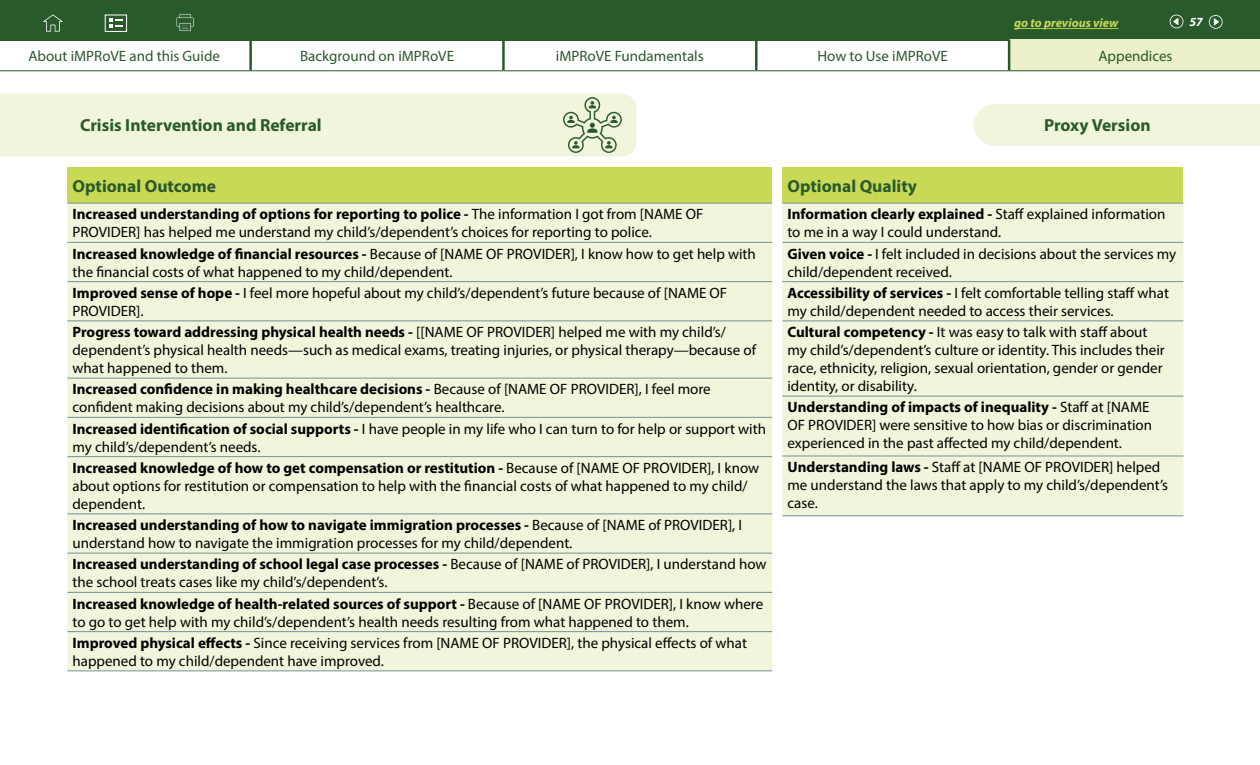
<style>
.page{position:relative;width:1260px;height:765px;background:#fff}
.page>*{position:absolute;margin:0;border:0;box-sizing:border-box;transform-origin:0 0}
.t1{font:700 17.5px "Myriad Pro";color:#295a2c}
.t2{font:15px/18px "Myriad Pro";color:#000}
.t3{font:15px "Myriad Pro";color:#295a2c}
.t4{font:italic 700 12.5px "Myriad Pro";color:#c9d955}
.t5{font:italic 700 12.5px "Myriad Pro";color:#fff}
.s1{font-weight:700}
</style>
<div class="page">
<div style="left:68px;top:168px;width:704px;height:35px;background:#c9d955"></div>
<div style="left:68px;top:204px;width:704px;height:467px;background:#f1f5db"></div>
<hr style="left:68px;top:203px;width:704px;height:1px;background:#749199">
<hr style="left:68px;top:242px;width:704px;height:1px;background:#749199">
<hr style="left:68px;top:281px;width:704px;height:1px;background:#749199">
<hr style="left:68px;top:321px;width:704px;height:1px;background:#749199">
<hr style="left:68px;top:378px;width:704px;height:1px;background:#749199">
<hr style="left:68px;top:417px;width:704px;height:1px;background:#749199">
<hr style="left:68px;top:456px;width:704px;height:1px;background:#749199">
<hr style="left:68px;top:514px;width:704px;height:1px;background:#749199">
<hr style="left:68px;top:553px;width:704px;height:1px;background:#749199">
<hr style="left:68px;top:592px;width:704px;height:1px;background:#749199">
<hr style="left:68px;top:631px;width:704px;height:1px;background:#749199">
<hr style="left:68px;top:671px;width:704px;height:1px;background:#749199">
<div style="left:0;top:0;width:1260px;height:41px;background:#295a2c"></div>
<div style="left:105px;top:15px;width:22px;height:17px;border:1px solid #fff"></div>
<svg style="left:109px;top:18px;width:14px;height:10px"></svg>
<svg style="left:176px;top:13px;width:19px;height:18px"></svg>
<hr style="left:1014px;top:28px;width:104px;height:1px;background:#c9d955">
<div style="left:1009px;top:40px;width:251px;height:31px;background:#ecf1cb"></div>
<hr style="left:0;top:70px;width:251px;height:1px;background:#295a2c">
<hr style="left:249px;top:40px;width:3px;height:30px;background:#295a2c">
<hr style="left:251px;top:70px;width:252px;height:1px;background:#295a2c">
<hr style="left:502px;top:40px;width:3px;height:30px;background:#295a2c">
<hr style="left:755px;top:40px;width:3px;height:30px;background:#295a2c">
<hr style="left:503px;top:70px;width:253px;height:1px;background:#295a2c">
<hr style="left:756px;top:70px;width:253px;height:1px;background:#295a2c">
<hr style="left:1008px;top:40px;width:2px;height:30px;background:#295a2c">
<hr style="left:1009px;top:70px;width:251px;height:1px;background:#295a2c">
<div style="left:0;top:94px;width:636px;height:63px;background:#f1f5db"></div>
<svg style="left:562px;top:97px;width:60px;height:56px;background:#c9d6b8"></svg>
<div style="left:974px;top:104px;width:286px;height:42px;background:#f1f5db"></div>
<svg style="left:1170px;top:15px;width:13px;height:13px"></svg>
<svg style="left:1209px;top:15px;width:14px;height:14px"></svg>
<svg style="left:43px;top:14px;width:20px;height:18px"></svg>
<div style="left:782px;top:168px;width:401px;height:35px;background:#c9d955"></div>
<div style="left:782px;top:204px;width:401px;height:312px;background:#f1f5db"></div>
<hr style="left:782px;top:203px;width:401px;height:1px;background:#749199">
<hr style="left:782px;top:242px;width:401px;height:1px;background:#749199">
<hr style="left:782px;top:281px;width:401px;height:1px;background:#749199">
<hr style="left:782px;top:321px;width:401px;height:1px;background:#749199">
<hr style="left:782px;top:396px;width:401px;height:1px;background:#749199">
<hr style="left:782px;top:456px;width:401px;height:1px;background:#749199">
<hr style="left:782px;top:516px;width:401px;height:1px;background:#749199">
<p class="t4" style="left:1014px;top:15px;width:105px">go to previous view</p>
<p class="t3" style="left:28px;top:46px;width:193px">About iMPRoVE and this Guide</p>
<p class="t3" style="left:300px;top:46px;width:156px">Background on iMPRoVE</p>
<p class="t3" style="left:556px;top:46px;width:149px">iMPRoVE Fundamentals</p>
<p class="t3" style="left:818px;top:46px;width:132px">How to Use iMPRoVE</p>
<p class="t3" style="left:1098px;top:46px;width:76px">Appendices</p>
<p class="t5" style="left:1189px;top:14px;width:15px">57</p>
<p class="t1" style="left:80px;top:113px;width:243px">Crisis Intervention and Referral</p>
<p class="t1" style="left:1044px;top:113px;width:108px">Proxy Version</p>
<h5 class="t1" style="left:72px;top:175px;width:145px">Optional Outcome</h5>
<p class="t2" style="left:72px;top:205px;width:632px"><span class="s1">Increased understanding of options for reporting to police -</span> The information I got from [NAME OF<br>PROVIDER] has helped me understand my child’s/dependent’s choices for reporting to police.</p>
<p class="t2" style="left:72px;top:244px;width:685px"><span class="s1">Increased knowledge of financial resources -</span> Because of [NAME OF PROVIDER], I know how to get help with the financial costs of what happened to my child/dependent.</p>
<p class="t2" style="left:72px;top:284px;width:656px"><span class="s1">Improved sense of hope -</span> I feel more hopeful about my child’s/dependent’s future because of [NAME OF<br>PROVIDER].</p>
<p class="t2" style="left:72px;top:323px;width:685px"><span class="s1">Progress toward addressing physical health needs -</span> [[NAME OF PROVIDER] helped me with my child’s/ dependent’s physical health needs—such as medical exams, treating injuries, or physical therapy—because of what happened to them.</p>
<p class="t2" style="left:72px;top:380px;width:640px"><span class="s1">Increased confidence in making healthcare decisions -</span> Because of [NAME OF PROVIDER], I feel more confident making decisions about my child’s/dependent’s healthcare.</p>
<p class="t2" style="left:72px;top:419px;width:695px"><span class="s1">Increased identification of social supports -</span> I have people in my life who I can turn to for help or support with my child’s/dependent’s needs.</p>
<p class="t2" style="left:72px;top:459px;width:688px"><span class="s1">Increased knowledge of how to get compensation or restitution -</span> Because of [NAME OF PROVIDER], I know about options for restitution or compensation to help with the financial costs of what happened to my child/ dependent.</p>
<p class="t2" style="left:72px;top:516px;width:671px"><span class="s1">Increased understanding of how to navigate immigration processes -</span> Because of [NAME of PROVIDER], I understand how to navigate the immigration processes for my child/dependent.</p>
<p class="t2" style="left:72px;top:555px;width:696px"><span class="s1">Increased understanding of school legal case processes -</span> Because of [NAME of PROVIDER], I understand how the school treats cases like my child’s/dependent’s.</p>
<p class="t2" style="left:72px;top:594px;width:692px"><span class="s1">Increased knowledge of health-related sources of support -</span> Because of [NAME OF PROVIDER], I know where to go to get help with my child’s/dependent’s health needs resulting from what happened to them.</p>
<p class="t2" style="left:72px;top:634px;width:676px"><span class="s1">Improved physical effects -</span> Since receiving services from [NAME OF PROVIDER], the physical effects of what happened to my child/dependent have improved.</p>
<h5 class="t1" style="left:787px;top:175px;width:131px">Optional Quality</h5>
<p class="t2" style="left:787px;top:205px;width:380px"><span class="s1">Information clearly explained -</span> Staff explained information to me in a way I could understand.</p>
<p class="t2" style="left:787px;top:244px;width:390px"><span class="s1">Given voice -</span> I felt included in decisions about the services my child/dependent received.</p>
<p class="t2" style="left:787px;top:284px;width:383px"><span class="s1">Accessibility of services -</span> I felt comfortable telling staff what my child/dependent needed to access their services.</p>
<p class="t2" style="left:787px;top:323px;width:379px"><span class="s1">Cultural competency -</span> It was easy to talk with staff about my child’s/dependent’s culture or identity. This includes their race, ethnicity, religion, sexual orientation, gender or gender identity, or disability.</p>
<p class="t2" style="left:787px;top:398px;width:366px"><span class="s1">Understanding of impacts of inequality -</span> Staff at [NAME<br>OF PROVIDER] were sensitive to how bias or discrimination experienced in the past affected my child/dependent.</p>
<p class="t2" style="left:787px;top:458px;width:382px"><span class="s1">Understanding laws -</span> Staff at [NAME OF PROVIDER] helped me understand the laws that apply to my child’s/dependent’s case.</p>
</div>
